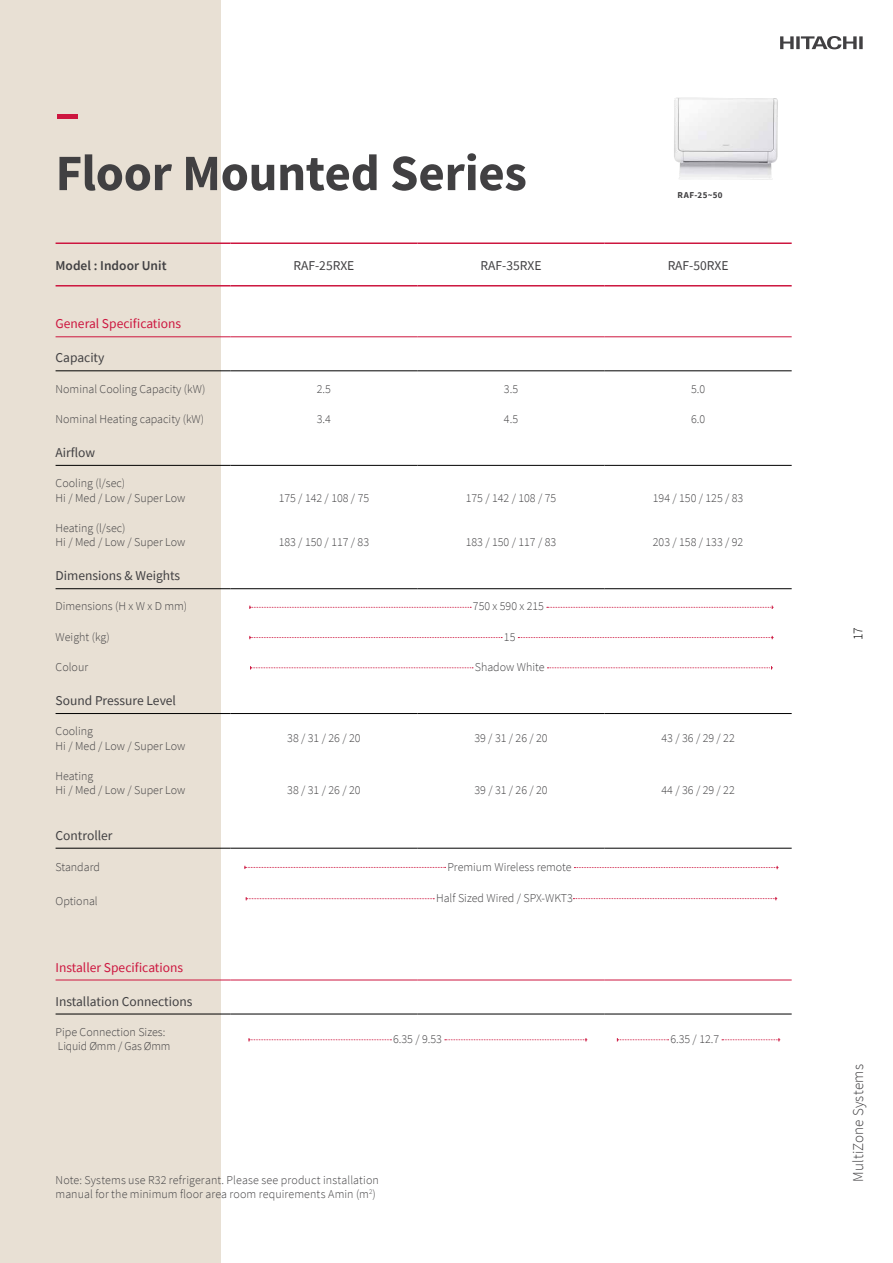
<style>
.page{position:relative;width:893px;height:1263px;background:#fff}
.page>*{position:absolute;margin:0;border:0;box-sizing:border-box;transform-origin:0 0}
.t1{font:700 51px "Source Sans Pro";letter-spacing:-.005em;color:#414042}
.t2{font:700 51px "Source Sans Pro";color:#cd163f}
.t3{font:300 15px "Source Sans Pro";letter-spacing:.01em;color:#414042}
.t4{font:13.5px "Source Sans Pro";color:#414042}
.t5{font:13.5px "Source Sans Pro";color:#cd163f}
.t6{font:600 13.5px "Source Sans Pro";color:#414042}
.t7{font:300 13.5px "Source Sans Pro";color:#000}
.t8{font:300 12px/14.4px "Source Sans Pro";color:#414042}
.t9{font:700 9px "Source Sans Pro";letter-spacing:.045em;color:#414042}
</style>
<div class="page">
<img style="left:674px;top:98px;width:104px;height:82px">
<div style="left:0;top:0;width:220px;height:1263px;background:#e8e0d4"></div>
<hr style="left:56px;top:371px;width:174px;height:1px;background:#000">
<hr style="left:230px;top:371px;width:187px;height:1px;background:#000">
<hr style="left:417px;top:371px;width:188px;height:1px;background:#000">
<hr style="left:605px;top:371px;width:187px;height:1px;background:#000">
<hr style="left:56px;top:465px;width:174px;height:1px;background:#000">
<hr style="left:230px;top:465px;width:187px;height:1px;background:#000">
<hr style="left:417px;top:465px;width:188px;height:1px;background:#000">
<hr style="left:605px;top:465px;width:187px;height:1px;background:#000">
<hr style="left:56px;top:588px;width:174px;height:1px;background:#000">
<hr style="left:230px;top:588px;width:187px;height:1px;background:#000">
<hr style="left:417px;top:588px;width:188px;height:1px;background:#000">
<hr style="left:605px;top:588px;width:187px;height:1px;background:#000">
<hr style="left:56px;top:713px;width:174px;height:1px;background:#000">
<hr style="left:230px;top:713px;width:187px;height:1px;background:#000">
<hr style="left:417px;top:713px;width:188px;height:1px;background:#000">
<hr style="left:605px;top:713px;width:187px;height:1px;background:#000">
<hr style="left:56px;top:848px;width:174px;height:1px;background:#000">
<hr style="left:56px;top:242px;width:174px;height:2px;background:#cd163f">
<hr style="left:230px;top:242px;width:187px;height:2px;background:#cd163f">
<hr style="left:417px;top:242px;width:188px;height:2px;background:#cd163f">
<hr style="left:605px;top:242px;width:187px;height:2px;background:#cd163f">
<hr style="left:56px;top:285px;width:174px;height:1px;background:#cd163f">
<hr style="left:230px;top:285px;width:187px;height:1px;background:#cd163f">
<hr style="left:417px;top:285px;width:188px;height:1px;background:#cd163f">
<hr style="left:605px;top:285px;width:187px;height:1px;background:#cd163f">
<hr style="left:56px;top:336px;width:174px;height:1px;background:#cd163f">
<hr style="left:230px;top:336px;width:187px;height:1px;background:#cd163f">
<hr style="left:417px;top:336px;width:188px;height:1px;background:#cd163f">
<hr style="left:605px;top:336px;width:187px;height:1px;background:#cd163f">
<hr style="left:56px;top:1014px;width:174px;height:1px;background:#000">
<hr style="left:230px;top:1014px;width:187px;height:1px;background:#000">
<hr style="left:417px;top:1014px;width:188px;height:1px;background:#000">
<hr style="left:605px;top:1014px;width:187px;height:1px;background:#000">
<hr style="left:56px;top:980px;width:174px;height:1px;background:#cd163f">
<hr style="left:230px;top:980px;width:187px;height:1px;background:#cd163f">
<hr style="left:417px;top:980px;width:188px;height:1px;background:#cd163f">
<hr style="left:605px;top:980px;width:187px;height:1px;background:#cd163f">
<hr style="left:230px;top:848px;width:187px;height:1px;background:#000">
<hr style="left:417px;top:848px;width:188px;height:1px;background:#000">
<hr style="left:605px;top:848px;width:187px;height:1px;background:#000">
<svg style="left:249px;top:606px;width:222px;height:3px"></svg>
<svg style="left:547px;top:606px;width:226px;height:3px"></svg>
<svg style="left:249px;top:636px;width:253px;height:3px"></svg>
<svg style="left:518px;top:636px;width:255px;height:3px"></svg>
<svg style="left:250px;top:666px;width:223px;height:3px"></svg>
<svg style="left:547px;top:666px;width:225px;height:3px"></svg>
<svg style="left:245px;top:866px;width:201px;height:3px"></svg>
<svg style="left:574px;top:866px;width:204px;height:3px"></svg>
<svg style="left:246px;top:897px;width:188px;height:3px"></svg>
<svg style="left:573px;top:897px;width:204px;height:3px"></svg>
<svg style="left:249px;top:1038px;width:142px;height:3px"></svg>
<svg style="left:445px;top:1038px;width:142px;height:3px"></svg>
<svg style="left:617px;top:1038px;width:52px;height:3px"></svg>
<svg style="left:722px;top:1038px;width:58px;height:3px"></svg>
<svg style="left:780px;top:36px;width:83px;height:13px"></svg>
<h1 class="t2" style="left:56px;top:77px;width:26px">–</h1>
<h1 class="t1" style="left:56px;top:139px;width:473px">Floor Mounted Series</h1>
<p class="t9" style="left:678px;top:189px;width:46px">RAF-25~50</p>
<p class="t6" style="left:56px;top:256px;width:113px">Model : Indoor Unit</p>
<p class="t4" style="left:293px;top:256px;width:62px">RAF-25RXE</p>
<p class="t4" style="left:481px;top:256px;width:62px">RAF-35RXE</p>
<p class="t4" style="left:668px;top:256px;width:62px">RAF-50RXE</p>
<p class="t5" style="left:56px;top:315px;width:127px">General Specifications</p>
<p class="t4" style="left:56px;top:349px;width:50px">Capacity</p>
<p class="t8" style="left:56px;top:381px;width:151px">Nominal Cooling Capacity (kW)</p>
<p class="t8" style="left:317px;top:381px;width:16px">2.5</p>
<p class="t8" style="left:504px;top:381px;width:16px">3.5</p>
<p class="t8" style="left:691px;top:381px;width:16px">5.0</p>
<p class="t8" style="left:56px;top:412px;width:150px">Nominal Heating capacity (kW)</p>
<p class="t8" style="left:317px;top:412px;width:16px">3.4</p>
<p class="t8" style="left:504px;top:412px;width:16px">4.5</p>
<p class="t8" style="left:691px;top:412px;width:16px">6.0</p>
<p class="t4" style="left:56px;top:444px;width:41px">Airflow</p>
<p class="t8" style="left:56px;top:476px;width:131px">Cooling (l/sec)<br>Hi / Med / Low / Super Low</p>
<p class="t8" style="left:279px;top:490px;width:92px">175 / 142 / 108 / 75</p>
<p class="t8" style="left:466px;top:490px;width:92px">175 / 142 / 108 / 75</p>
<p class="t8" style="left:653px;top:490px;width:92px">194 / 150 / 125 / 83</p>
<p class="t8" style="left:56px;top:521px;width:131px">Heating (l/sec)<br>Hi / Med / Low / Super Low</p>
<p class="t8" style="left:279px;top:535px;width:92px">183 / 150 / 117 / 83</p>
<p class="t8" style="left:466px;top:535px;width:92px">183 / 150 / 117 / 83</p>
<p class="t8" style="left:653px;top:535px;width:92px">203 / 158 / 133 / 92</p>
<p class="t4" style="left:56px;top:567px;width:126px">Dimensions &amp; Weights</p>
<p class="t8" style="left:56px;top:599px;width:133px">Dimensions (H x W x D mm)</p>
<p class="t8" style="left:473px;top:599px;width:73px">750 x 590 x 215</p>
<p class="t8" style="left:56px;top:629px;width:56px">Weight (kg)</p>
<p class="t8" style="left:504px;top:629px;width:13px">15</p>
<p class="t8" style="left:56px;top:660px;width:34px">Colour</p>
<p class="t8" style="left:475px;top:660px;width:71px">Shadow White</p>
<p class="t4" style="left:56px;top:692px;width:122px">Sound Pressure Level</p>
<p class="t8" style="left:56px;top:724px;width:131px">Cooling<br>Hi / Med / Low / Super Low</p>
<p class="t8" style="left:287px;top:731px;width:75px">38 / 31 / 26 / 20</p>
<p class="t8" style="left:474px;top:731px;width:75px">39 / 31 / 26 / 20</p>
<p class="t8" style="left:661px;top:731px;width:75px">43 / 36 / 29 / 22</p>
<p class="t8" style="left:56px;top:769px;width:131px">Heating<br>Hi / Med / Low / Super Low</p>
<p class="t8" style="left:287px;top:783px;width:75px">38 / 31 / 26 / 20</p>
<p class="t8" style="left:474px;top:783px;width:75px">39 / 31 / 26 / 20</p>
<p class="t8" style="left:661px;top:783px;width:75px">44 / 36 / 29 / 22</p>
<p class="t4" style="left:56px;top:827px;width:59px">Controller</p>
<p class="t8" style="left:56px;top:859px;width:46px">Standard</p>
<p class="t8" style="left:447px;top:859px;width:126px">Premium Wireless remote</p>
<p class="t8" style="left:56px;top:893px;width:44px">Optional</p>
<p class="t8" style="left:436px;top:891px;width:138px">Half Sized Wired / SPX-WKT3</p>
<p class="t5" style="left:56px;top:958px;width:129px">Installer Specifications</p>
<p class="t4" style="left:56px;top:992px;width:138px">Installation Connections</p>
<p class="t8" style="left:56px;top:1024px;width:116px">Pipe Connection Sizes:<br>Liquid Ømm / Gas Ømm</p>
<p class="t8" style="left:393px;top:1032px;width:50px">6.35 / 9.53</p>
<p class="t8" style="left:670px;top:1032px;width:50px">6.35 / 12.7</p>
<p class="t8" style="left:56px;top:1172px;width:325px">Note: Systems use R32 refrigerant. Please see product installation manual for the minimum floor area room requirements Amin (m<sup>2</sup>)</p>
<p class="t7" style="left:849px;top:640px;width:14px;rotate:-90deg">17</p>
<p class="t3" style="left:849px;top:1182px;width:119px;rotate:-90deg">MultiZone Systems</p>
</div>
